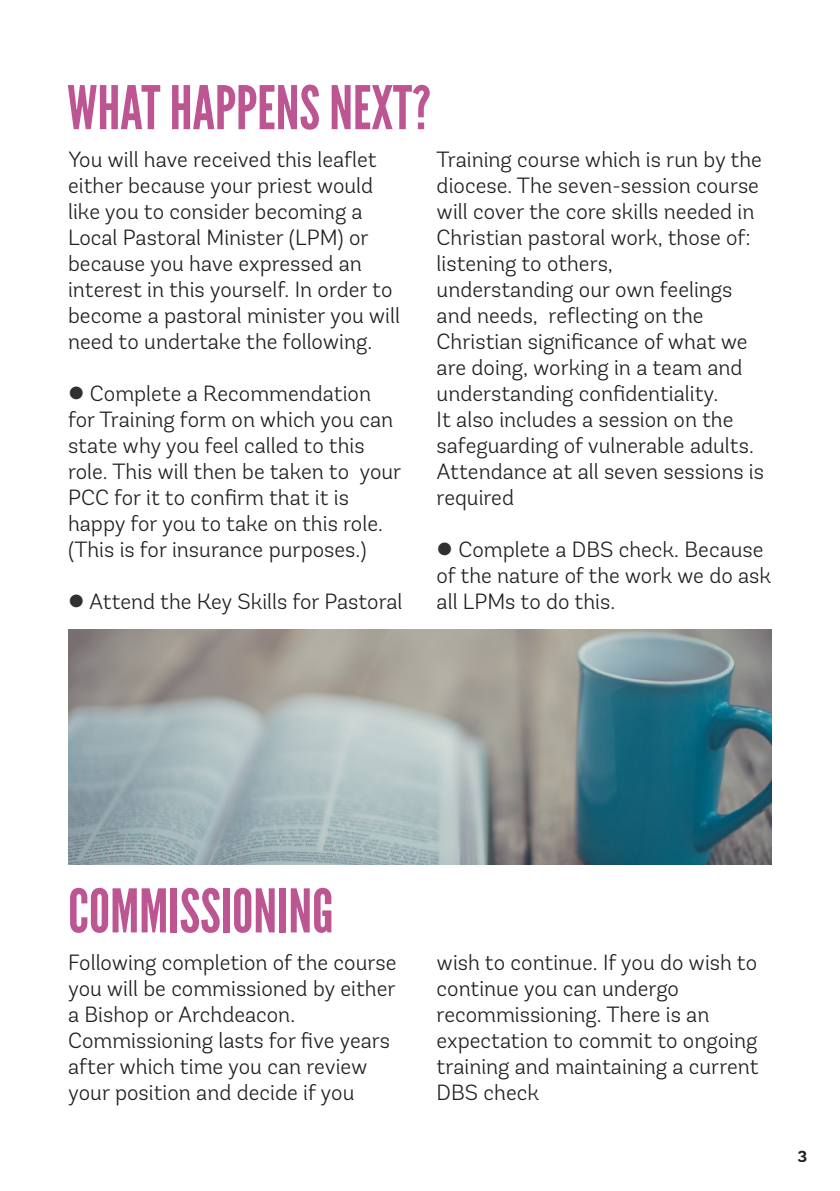
<style>
.page{position:relative;width:840px;height:1191px;background:#fff}
.page>*{position:absolute;margin:0;border:0;box-sizing:border-box;transform-origin:0 0}
.Main_Title{font:60px "League Gothic";color:#bd5592}
.t1{font:300 22px/26px "Andes Rounded";color:#231f20}
.t2{font:700 16px "Andes Rounded";color:#231f20}
.s1{color:#312f30}
</style>
<div class="page">
<img style="left:68px;top:629px;width:702px;height:235px">
<p class="Main_Title" style="left:67px;top:72px;width:365px">WHAT HAPPENS NEXT?</p>
<p class="t1" style="left:68px;top:146px;width:333px">You will have received this leaflet either because your priest would like you to consider becoming a Local Pastoral Minister (LPM) or because you have expressed an interest in this yourself. In order to become a pastoral minister you will need to undertake the following.</p>
<p class="t1" style="left:68px;top:380px;width:335px"><span class="s1">●</span> Complete a Recommendation for Training form on which you can state why you feel called to this role. This will then be taken to your<br>PCC for it to confirm that it is happy for you to take on this role. (This is for insurance purposes.)</p>
<p class="t1" style="left:68px;top:588px;width:336px"><span class="s1">●</span> Attend the Key Skills for Pastoral</p>
<p class="t1" style="left:436px;top:146px;width:329px">Training course which is run by the diocese. The seven-session course will cover the core skills needed in<br>Christian pastoral work, those of: listening to others,<br>understanding our own feelings and needs, reflecting on the<br>Christian significance of what we are doing, working in a team and understanding confidentiality.<br>It also includes a session on the safeguarding of vulnerable adults.<br>Attendance at all seven sessions is required</p>
<p class="t1" style="left:436px;top:536px;width:336px"><span class="s1">●</span> Complete a DBS check. Because of the nature of the work we do ask all LPMs to do this.</p>
<p class="Main_Title" style="left:68px;top:875px;width:267px">COMMISSIONING</p>
<p class="t1" style="left:68px;top:949px;width:330px">Following completion of the course you will be commissioned by either a Bishop or Archdeacon.<br>Commissioning lasts for five years after which time you can review your position and decide if you</p>
<p class="t1" style="left:436px;top:949px;width:323px">wish to continue. If you do wish to continue you can undergo recommissioning. There is an expectation to commit to ongoing training and maintaining a current<br>DBS check</p>
<p class="t2" style="left:797px;top:1146px;width:11px">3</p>
</div>
